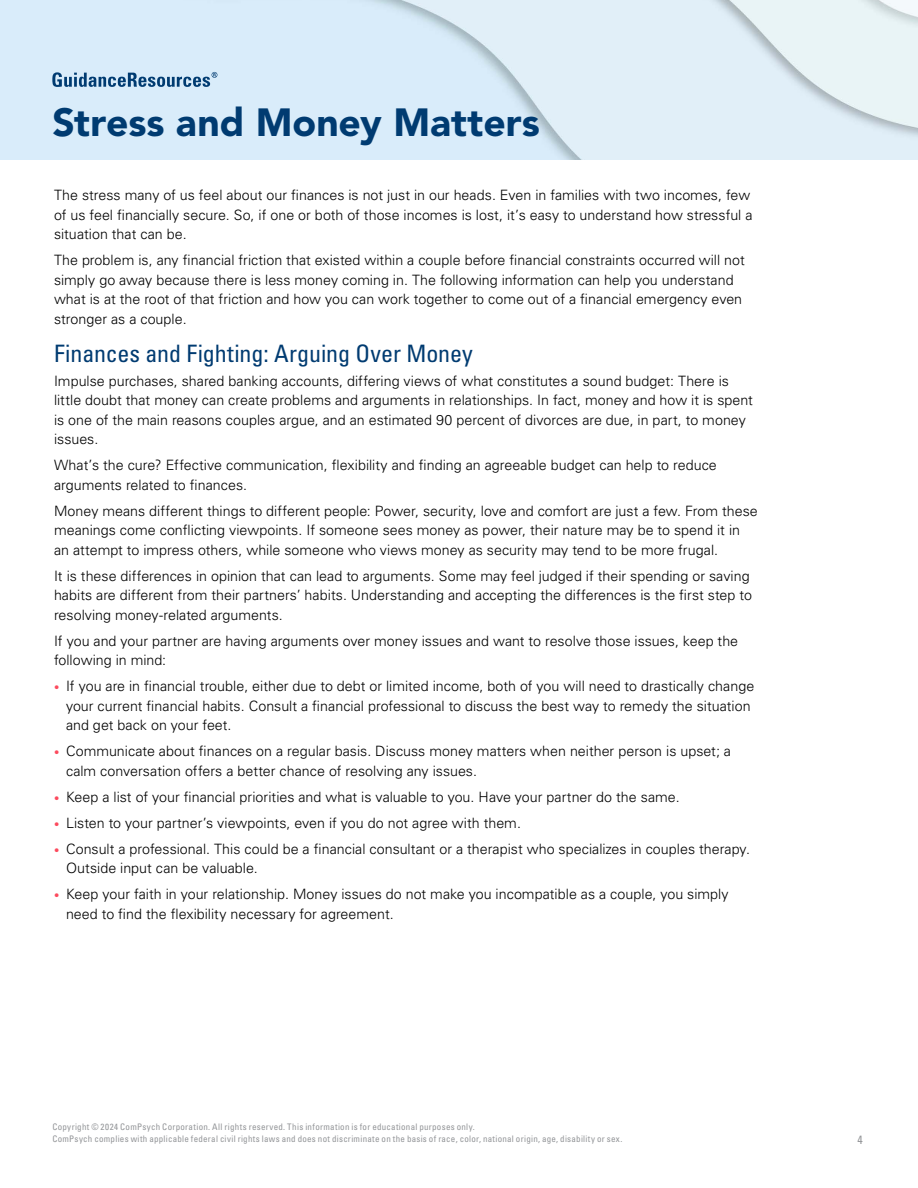
<style>
.page{position:relative;width:918px;height:1188px;background:#fff}
.page>*{position:absolute;margin:0;border:0;box-sizing:border-box;transform-origin:0 0}
.t1{font:900 39px "Avenir LT Std";letter-spacing:-.005em;color:#003b71}
.t2{font:condensed 24px "Univers LT Std";letter-spacing:-.005em;color:#003b71}
.t3{font:300 14.25px/19.5px "Univers LT Std";color:#000}
.t4{font:condensed 12px "Univers LT Std";color:#939598}
.t5{font:condensed 9px/12px "Univers LT Std";letter-spacing:.03em;color:#939598}
.s1{font-size:10.5px;color:#fc4a5d}
</style>
<div class="page">
<svg style="left:52px;top:72px;width:165px;height:15px;background:#83a6c3"></svg>
<h1 class="t1" style="left:52px;top:99px;width:489px">Stress and Money Matters</h1>
<p class="t3" style="left:54px;top:186px;width:700px">The stress many of us feel about our finances is not just in our heads. Even in families with two incomes, few of us feel financially secure. So, if one or both of those incomes is lost, it’s easy to understand how stressful a situation that can be.</p>
<p class="t3" style="left:54px;top:251px;width:692px">The problem is, any financial friction that existed within a couple before financial constraints occurred will not simply go away because there is less money coming in. The following information can help you understand what is at the root of that friction and how you can work together to come out of a financial emergency even stronger as a couple.</p>
<h2 class="t2" style="left:54px;top:338px;width:420px">Finances and Fighting: Arguing Over Money</h2>
<p class="t3" style="left:54px;top:371px;width:701px">Impulse purchases, shared banking accounts, differing views of what constitutes a sound budget: There is little doubt that money can create problems and arguments in relationships. In fact, money and how it is spent is one of the main reasons couples argue, and an estimated 90 percent of divorces are due, in part, to money issues.</p>
<p class="t3" style="left:54px;top:456px;width:664px">What’s the cure? Effective communication, flexibility and finding an agreeable budget can help to reduce arguments related to finances.</p>
<p class="t3" style="left:54px;top:501px;width:705px">Money means different things to different people: Power, security, love and comfort are just a few. From these meanings come conflicting viewpoints. If someone sees money as power, their nature may be to spend it in an attempt to impress others, while someone who views money as security may tend to be more frugal.</p>
<p class="t3" style="left:54px;top:566px;width:699px">It is these differences in opinion that can lead to arguments. Some may feel judged if their spending or saving habits are different from their partners’ habits. Understanding and accepting the differences is the first step to resolving money-related arguments.</p>
<p class="t3" style="left:54px;top:631px;width:686px">If you and your partner are having arguments over money issues and want to resolve those issues, keep the following in mind:</p>
<p class="t3" style="left:66px;top:677px;width:690px;text-indent:-12px"><span class="s1">•</span> If you are in financial trouble, either due to debt or limited income, both of you will need to drastically change your current financial habits. Consult a financial professional to discuss the best way to remedy the situation and get back on your feet.</p>
<p class="t3" style="left:66px;top:742px;width:667px;text-indent:-12px"><span class="s1">•</span> Communicate about finances on a regular basis. Discuss money matters when neither person is upset; a calm conversation offers a better chance of resolving any issues.</p>
<p class="t3" style="left:54px;top:787px;width:624px"><span class="s1">•</span> Keep a list of your financial priorities and what is valuable to you. Have your partner do the same.</p>
<p class="t3" style="left:54px;top:813px;width:466px"><span class="s1">•</span> Listen to your partner’s viewpoints, even if you do not agree with them.</p>
<p class="t3" style="left:66px;top:839px;width:683px;text-indent:-12px"><span class="s1">•</span> Consult a professional. This could be a financial consultant or a therapist who specializes in couples therapy.<br>Outside input can be valuable.</p>
<p class="t3" style="left:66px;top:884px;width:664px;text-indent:-12px"><span class="s1">•</span> Keep your faith in your relationship. Money issues do not make you incompatible as a couple, you simply need to find the flexibility necessary for agreement.</p>
<p class="t5" style="left:52px;top:1121px;width:572px">Copyright © 2024 ComPsych Corporation. All rights reserved. This information is for educational purposes only.<br>ComPsych complies with applicable federal civil rights laws and does not discriminate on the basis of race, color, national origin, age, disability or sex.</p>
<p class="t4" style="left:858px;top:1132px;width:7px">4</p>
</div>
